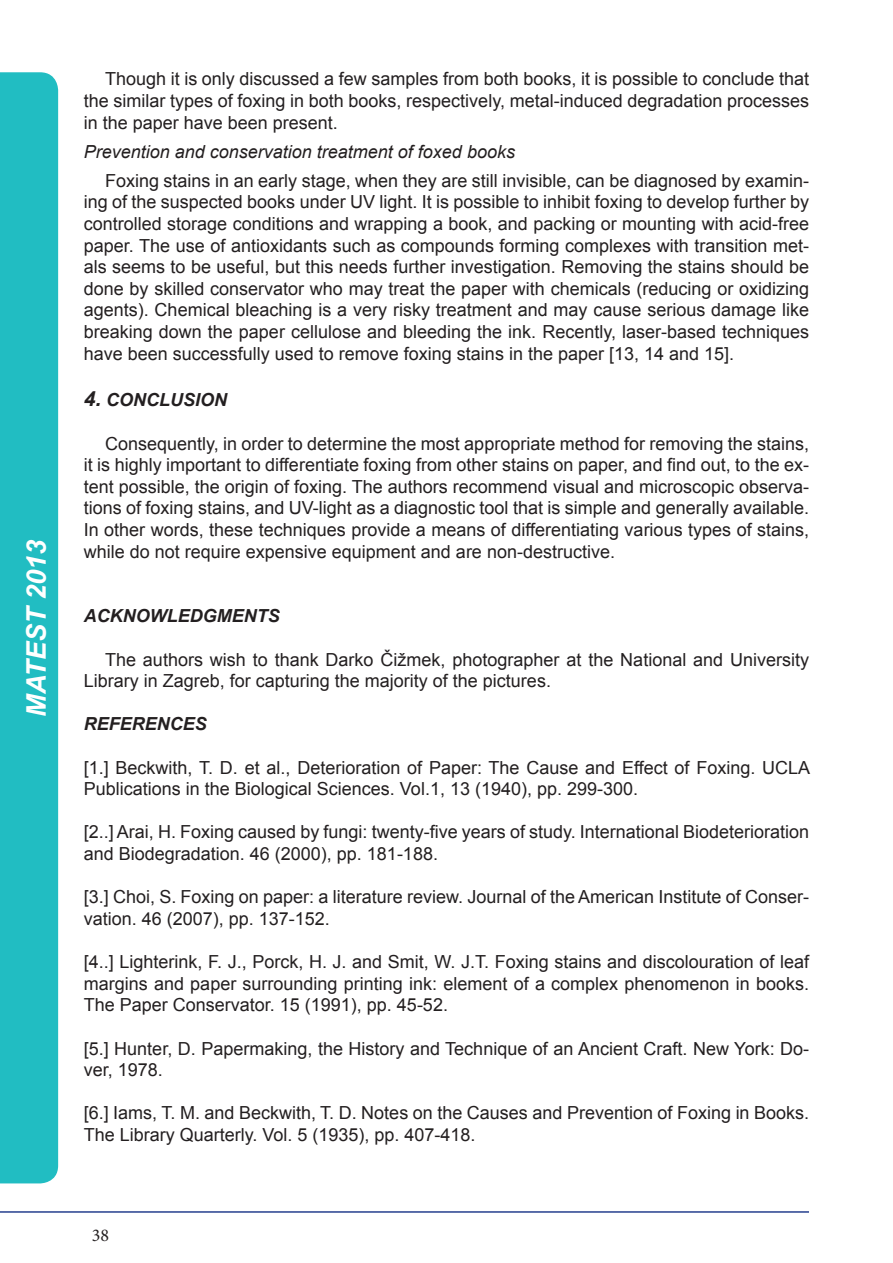
<style>
.page{position:relative;width:893px;height:1263px;background:#fff}
.page>*{position:absolute;margin:0;border:0;box-sizing:border-box;transform-origin:0 0}
.t1{font:italic 700 27px "Arial";color:#fff}
.t2{font:18px/21.6px "Arial";color:#231f20}
.t3{font:italic 18px "Arial";color:#231f20}
.t4{font:italic 700 18px "Arial";color:#231f20}
.t5{font:18px "Minion Pro";color:#231f20}
.s1{font-size:21px}
</style>
<div class="page">
<hr style="left:0;top:1211px;width:809px;height:2px;background:#253f8e">
<div style="left:0;top:72px;width:58px;height:1111px;background:#21bdc2"></div>
<p class="t1" style="left:18px;top:717px;width:178px;rotate:-90deg">MATEST 2013</p>
<p class="t2" style="left:84px;top:68px;width:727px;text-align:justify;text-indent:21px">Though it is only discussed a few samples from both books, it is possible to conclude that the similar types of foxing in both books, respectively, metal-induced degradation processes in the paper have been present.</p>
<p class="t3" style="left:84px;top:140px;width:433px">Prevention and conservation treatment of foxed books</p>
<p class="t2" style="left:84px;top:170px;width:727px;text-align:justify;text-indent:21px">Foxing stains in an early stage, when they are still invisible, can be diagnosed by examin&shy;ing of the suspected books under UV light. It is possible to inhibit foxing to develop further by controlled storage conditions and wrapping a book, and packing or mounting with acid-free paper. The use of antioxidants such as compounds forming complexes with transition met&shy;als seems to be useful, but this needs further investigation. Removing the stains should be done by skilled conservator who may treat the paper with chemicals (reducing or oxidizing agents). Chemical bleaching is a very risky treatment and may cause serious damage like breaking down the paper cellulose and bleeding the ink. Recently, laser-based techniques have been successfully used to remove foxing stains in the paper [13, 14 and 15].</p>
<p class="t4" style="left:84px;top:388px;width:145px"><span class="s1">4.</span> CONCLUSION</p>
<p class="t2" style="left:84px;top:433px;width:727px;text-align:justify;text-indent:21px">Consequently, in order to determine the most appropriate method for removing the stains, it is highly important to differentiate foxing from other stains on paper, and find out, to the ex&shy;tent possible, the origin of foxing. The authors recommend visual and microscopic observa&shy;tions of foxing stains, and UV-light as a diagnostic tool that is simple and generally available.<br>In other words, these techniques provide a means of differentiating various types of stains, while do not require expensive equipment and are non-destructive.</p>
<p class="t4" style="left:84px;top:604px;width:197px">ACKNOWLEDGMENTS</p>
<p class="t2" style="left:84px;top:649px;width:727px;text-indent:21px">The authors wish to thank Darko Čižmek, photographer at the National and University<br>Library in Zagreb, for capturing the majority of the pictures.</p>
<p class="t4" style="left:84px;top:712px;width:125px">REFERENCES</p>
<p class="t2" style="left:84px;top:757px;width:728px">[1.] Beckwith, T. D. et al., Deterioration of Paper: The Cause and Effect of Foxing. UCLA<br>Publications in the Biological Sciences. Vol.1, 13 (1940), pp. 299-300.</p>
<p class="t2" style="left:84px;top:821px;width:727px">[2..] Arai, H. Foxing caused by fungi: twenty-five years of study. International Biodeterioration and Biodegradation. 46 (2000), pp. 181-188.</p>
<p class="t2" style="left:84px;top:886px;width:727px">[3.] Choi, S. Foxing on paper: a literature review. Journal of the American Institute of Conser&shy;vation. 46 (2007), pp. 137-152.</p>
<p class="t2" style="left:84px;top:951px;width:727px;text-align:justify">[4..] Lighterink, F. J., Porck, H. J. and Smit, W. J.T. Foxing stains and discolouration of leaf margins and paper surrounding printing ink: element of a complex phenomenon in books.<br>The Paper Conservator. 15 (1991), pp. 45-52.</p>
<p class="t2" style="left:84px;top:1037px;width:727px">[5.] Hunter, D. Papermaking, the History and Technique of an Ancient Craft. New York: Do&shy;ver, 1978.</p>
<p class="t2" style="left:84px;top:1102px;width:727px">[6.] Iams, T. M. and Beckwith, T. D. Notes on the Causes and Prevention of Foxing in Books.<br>The Library Quarterly. Vol. 5 (1935), pp. 407-418.</p>
<p class="t5" style="left:92px;top:1223px;width:19px">38</p>
</div>
